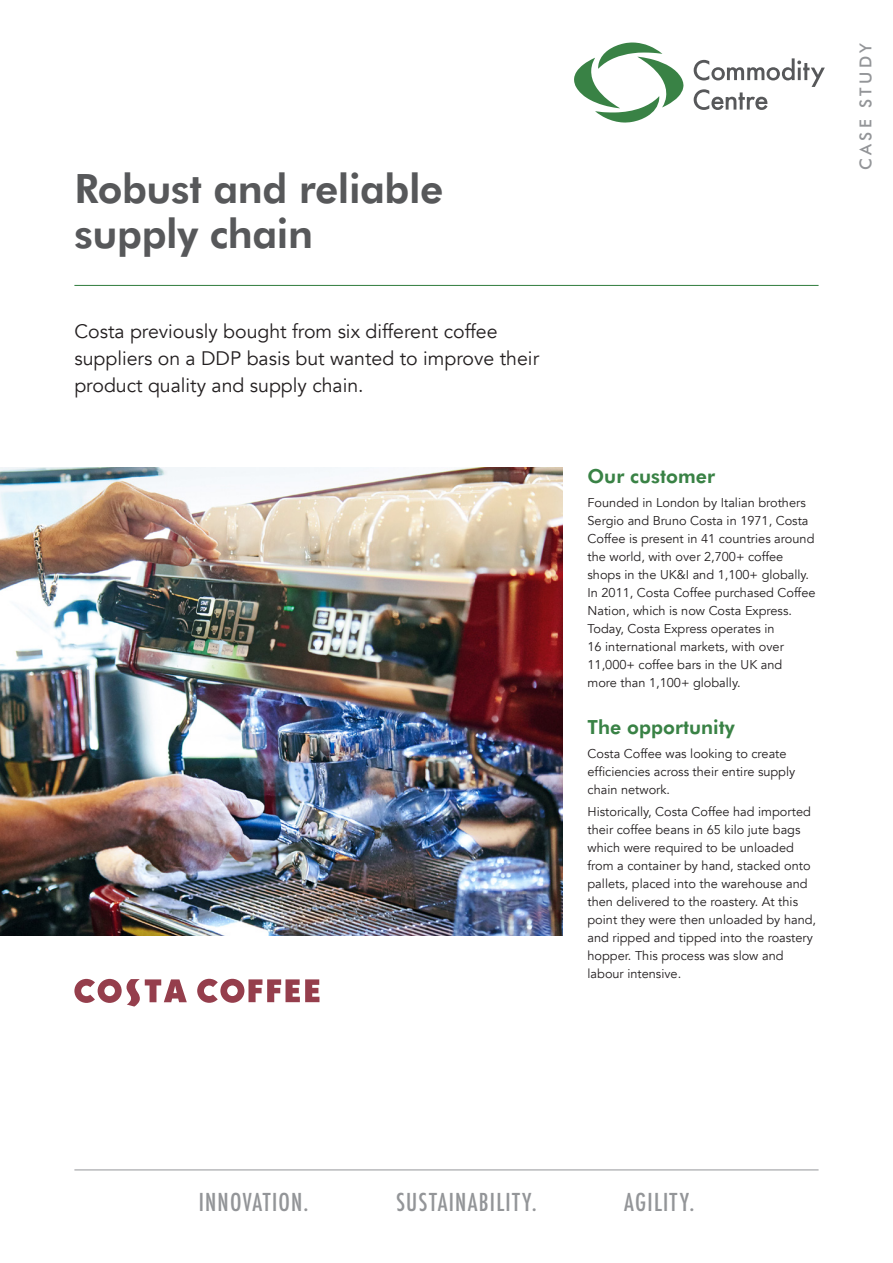
<style>
.page{position:relative;width:893px;height:1263px;background:#fff}
.page>*{position:absolute;margin:0;border:0;box-sizing:border-box;transform-origin:0 0}
.t1{font:800 40.5px/45px "Futura BT";letter-spacing:-.01em;color:#57585a}
.t2{font:500 condensed 24px "Futura";letter-spacing:.05em;color:#939598}
.t3{font:19.5px/27px "Avenir";color:#231f20}
.t4{font:800 19.5px "Futura BT";color:#398245}
.t5{font:500 16.5px "Futura BT";letter-spacing:.2em;color:#939598}
.t6{font:12.75px/18px "Avenir";color:#231f20}
</style>
<div class="page">
<img style="left:0;top:468px;width:562px;height:467px">
<hr style="left:74px;top:285px;width:745px;height:1px;background:#398245">
<svg style="left:74px;top:979px;width:113px;height:27px"></svg>
<svg style="left:197px;top:979px;width:122px;height:24px"></svg>
<hr style="left:74px;top:1169px;width:745px;height:1px;background:#939598">
<svg style="left:694px;top:58px;width:131px;height:52px"></svg>
<svg style="left:574px;top:42px;width:109px;height:81px"></svg>
<h1 class="t1" style="left:74px;top:165px;width:370px">Robust and reliable supply chain</h1>
<h3 class="t3" style="left:74px;top:319px;width:466px">Costa previously bought from six different coffee suppliers on a DDP basis but wanted to improve their product quality and supply chain.</h3>
<p class="t5" style="left:856px;top:170px;width:128px;rotate:-90deg">CASE STUDY</p>
<h3 class="t4" style="left:587px;top:465px;width:129px">Our customer</h3>
<p class="t6" style="left:587px;top:494px;width:230px">Founded in London by Italian brothers Sergio and Bruno Costa in 1971, Costa Coffee is present in 41 countries around the world, with over 2,700+ coffee shops in the UK&amp;I and 1,100+ globally.<br>In 2011, Costa Coffee purchased Coffee Nation, which is now Costa Express.<br>Today, Costa Express operates in<br>16 international markets, with over 11,000+ coffee bars in the UK and<br>more than 1,100+ globally.</p>
<h3 class="t4" style="left:587px;top:715px;width:149px">The opportunity</h3>
<p class="t6" style="left:587px;top:744px;width:209px">Costa Coffee was looking to create efficiencies across their entire supply chain network.</p>
<p class="t6" style="left:587px;top:803px;width:230px">Historically, Costa Coffee had imported their coffee beans in 65 kilo jute bags which were required to be unloaded from a container by hand, stacked onto pallets, placed into the warehouse and then delivered to the roastery. At this point they were then unloaded by hand, and ripped and tipped into the roastery hopper. This process was slow and labour intensive.</p>
<h2 class="t2" style="left:199px;top:1186px;width:111px">INNOVATION.</h2>
<h2 class="t2" style="left:396px;top:1186px;width:142px">SUSTAINABILITY.</h2>
<h2 class="t2" style="left:624px;top:1186px;width:72px">AGILITY.</h2>
</div>
